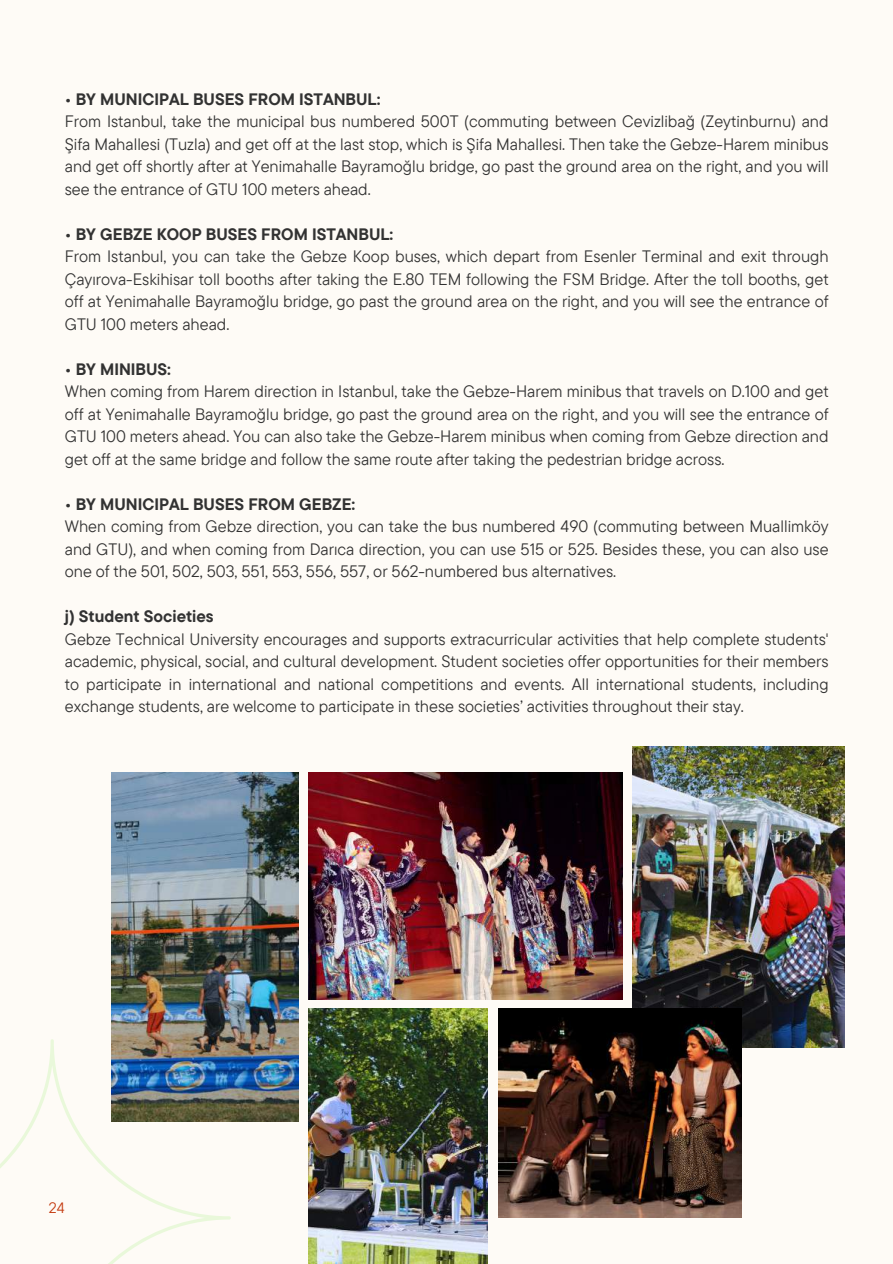
<style>
.page{position:relative;width:893px;height:1264px;background:#fff}
.page>*{position:absolute;margin:0;border:0;box-sizing:border-box;transform-origin:0 0}
.t1{font:16.5px/22.5px "TT Commons Pro";color:#323232;text-align:justify}
.t2{font:700 16.5px "TT Commons Pro";color:#323232}
.t3{font:15px "TT Commons Pro";color:#c43a0f}
</style>
<div class="page">
<div style="left:0;top:0;width:892px;height:1263px;background:#fefbf6"></div>
<svg style="left:0;top:1039px;width:230px;height:224px"></svg>
<img style="left:111px;top:772px;width:187px;height:349px">
<img style="left:308px;top:772px;width:314px;height:227px">
<img style="left:308px;top:1008px;width:179px;height:255px">
<img style="left:632px;top:746px;width:212px;height:301px">
<img style="left:499px;top:1008px;width:242px;height:209px">
<p class="t2" style="left:65px;top:88px;width:317px">• BY MUNICIPAL BUSES FROM ISTANBUL:</p>
<p class="t1" style="left:65px;top:110px;width:765px">From Istanbul, take the municipal bus numbered 500T (commuting between Cevizlibağ (Zeytinburnu) and Şifa Mahallesi (Tuzla) and get off at the last stop, which is Şifa Mahallesi. Then take the Gebze-Harem minibus and get off shortly after at Yenimahalle Bayramoğlu bridge, go past the ground area on the right, and you will see the entrance of GTU 100 meters ahead.</p>
<p class="t2" style="left:65px;top:223px;width:330px">• BY GEBZE KOOP BUSES FROM ISTANBUL:</p>
<p class="t1" style="left:65px;top:245px;width:765px">From Istanbul, you can take the Gebze Koop buses, which depart from Esenler Terminal and exit through Çayırova-Eskihisar toll booths after taking the E.80 TEM following the FSM Bridge. After the toll booths, get off at Yenimahalle Bayramoğlu bridge, go past the ground area on the right, and you will see the entrance of GTU 100 meters ahead.</p>
<p class="t2" style="left:65px;top:358px;width:108px">• BY MINIBUS:</p>
<p class="t1" style="left:65px;top:380px;width:765px">When coming from Harem direction in Istanbul, take the Gebze-Harem minibus that travels on D.100 and get off at Yenimahalle Bayramoğlu bridge, go past the ground area on the right, and you will see the entrance of GTU 100 meters ahead. You can also take the Gebze-Harem minibus when coming from Gebze direction and get off at the same bridge and follow the same route after taking the pedestrian bridge across.</p>
<p class="t2" style="left:65px;top:493px;width:292px">• BY MUNICIPAL BUSES FROM GEBZE:</p>
<p class="t1" style="left:65px;top:515px;width:765px">When coming from Gebze direction, you can take the bus numbered 490 (commuting between Muallimköy and GTU), and when coming from Darıca direction, you can use 515 or 525. Besides these, you can also use one of the 501, 502, 503, 551, 553, 556, 557, or 562-numbered bus alternatives.</p>
<p class="t2" style="left:65px;top:606px;width:150px">j) Student Societies</p>
<p class="t1" style="left:65px;top:627px;width:765px">Gebze Technical University encourages and supports extracurricular activities that help complete students' academic, physical, social, and cultural development. Student societies offer opportunities for their members to participate in international and national competitions and events. All international students, including exchange students, are welcome to participate in these societies’ activities throughout their stay.</p>
<p class="t3" style="left:49px;top:1197px;width:17px">24</p>
</div>
